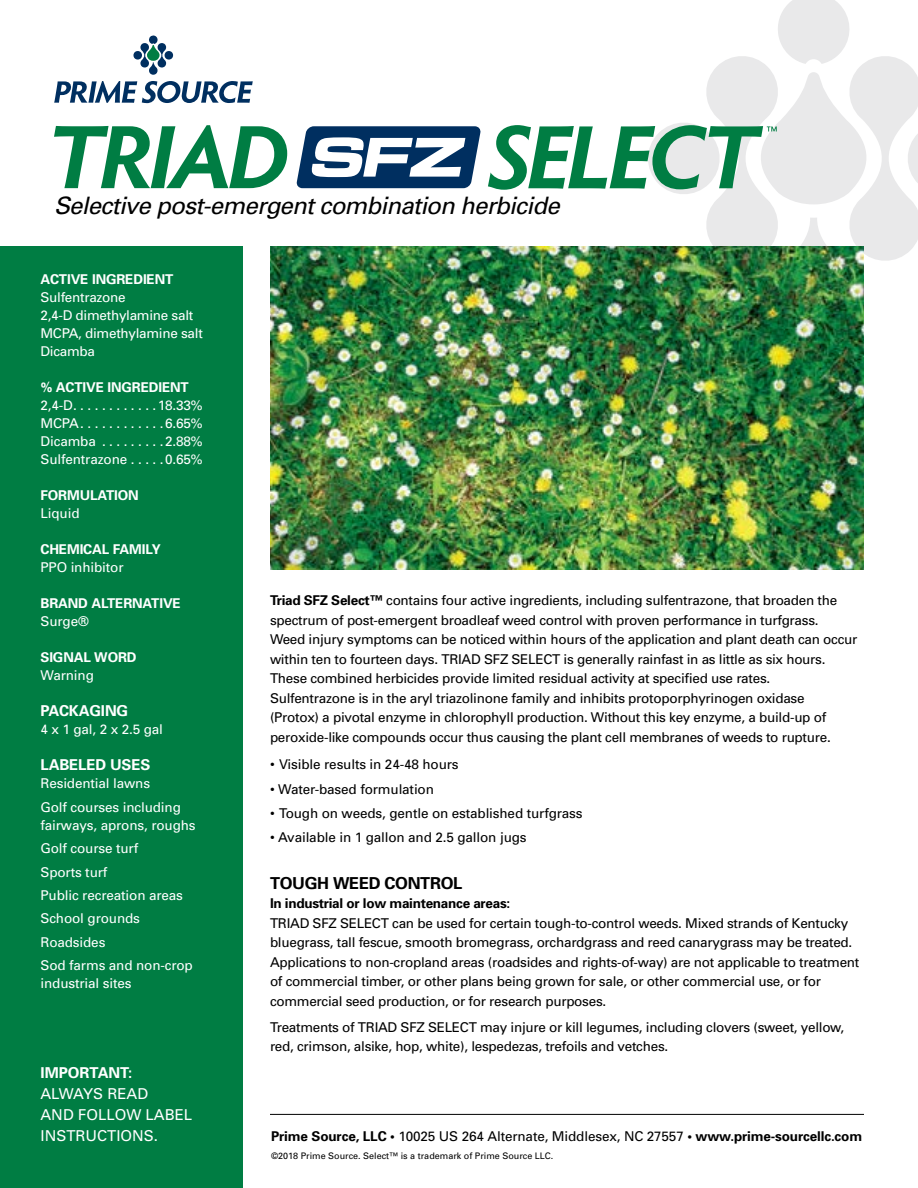
<style>
.page{position:relative;width:918px;height:1188px;background:#fff}
.page>*{position:absolute;margin:0;border:0;box-sizing:border-box;transform-origin:0 0}
.t1{font:italic 24px "Univers";letter-spacing:-.03em;color:#000}
.t2{font:700 16.5px "Univers";letter-spacing:-.02em;color:#000}
.t3{font:15px/21px "Univers";color:#fff}
.t4{font:700 15px "Univers";letter-spacing:-.01em;color:#fff}
.t5{font:13.5px/19.5px "Univers";letter-spacing:-.02em;color:#000}
.t6{font:13.5px/23.4px "Univers";letter-spacing:-.01em;color:#fff}
.t7{font:700 13.5px "Univers";letter-spacing:-.015em;color:#000}
.t8{font:700 13.5px "Univers";letter-spacing:-.01em;color:#fff}
.t9{font:9px "Univers";color:#000}
.s1{font-weight:700}
.s2{font-weight:400}
</style>
<div class="page">
<div style="left:0;top:246px;width:243px;height:942px;background:#007d43"></div>
<img style="left:270px;top:247px;width:594px;height:322px">
<hr style="left:270px;top:1114px;width:594px;height:1px;background:#000">
<svg style="left:133px;top:36px;width:41px;height:39px"></svg>
<svg style="left:54px;top:81px;width:199px;height:22px"></svg>
<svg style="left:296px;top:126px;width:185px;height:62px"></svg>
<svg style="left:54px;top:125px;width:233px;height:63px"></svg>
<img style="left:488px;top:0;width:430px;height:321px">
<h1 class="t1" style="left:54px;top:190px;width:507px">Selective post-emergent combination herbicide</h1>
<p class="t8" style="left:40px;top:271px;width:134px">ACTIVE INGREDIENT</p>
<p class="t6" style="left:40px;top:288px;width:164px;line-height:18px">Sulfentrazone<br>2,4-D dimethylamine salt<br>MCPA, dimethylamine salt<br>Dicamba</p>
<p class="t8" style="left:40px;top:379px;width:150px">% ACTIVE INGREDIENT</p>
<p class="t6" style="left:40px;top:394px;width:38px">2,4-D ...........</p>
<p class="t6" style="left:158px;top:394px;width:47px">18.33%</p>
<p class="t6" style="left:40px;top:412px;width:45px">MCPA ...........</p>
<p class="t6" style="left:165px;top:412px;width:39px">6.65%</p>
<p class="t6" style="left:40px;top:430px;width:60px">Dicamba .........</p>
<p class="t6" style="left:165px;top:430px;width:39px">2.88%</p>
<p class="t6" style="left:40px;top:448px;width:91px">Sulfentrazone .....</p>
<p class="t6" style="left:165px;top:448px;width:39px">0.65%</p>
<p class="t8" style="left:40px;top:487px;width:100px">FORMULATION</p>
<p class="t6" style="left:40px;top:502px;width:41px">Liquid</p>
<p class="t8" style="left:40px;top:541px;width:122px">CHEMICAL FAMILY</p>
<p class="t6" style="left:40px;top:556px;width:85px">PPO inhibitor</p>
<p class="t8" style="left:40px;top:595px;width:142px">BRAND ALTERNATIVE</p>
<p class="t6" style="left:40px;top:610px;width:50px">Surge®</p>
<p class="t8" style="left:40px;top:649px;width:98px">SIGNAL WORD</p>
<p class="t6" style="left:40px;top:664px;width:55px">Warning</p>
<p class="t4" style="left:40px;top:701px;width:89px">PACKAGING</p>
<p class="t6" style="left:40px;top:718px;width:124px">4 x 1 gal, 2 x 2.5 gal</p>
<p class="t4" style="left:40px;top:755px;width:112px">LABELED USES</p>
<p class="t6" style="left:40px;top:772px;width:142px">Residential lawns<br>Golf courses including</p>
<p class="t6" style="left:40px;top:813px;width:157px">fairways, aprons, roughs<br>Golf course turf<br>Sports turf<br>Public recreation areas<br>School grounds<br>Roadsides<br>Sod farms and non-crop</p>
<p class="t6" style="left:40px;top:971px;width:92px">industrial sites</p>
<p class="t4" style="left:40px;top:1063px;width:93px">IMPORTANT:</p>
<p class="t3" style="left:40px;top:1083px;width:153px">ALWAYS READ<br>AND FOLLOW LABEL<br>INSTRUCTIONS.</p>
<p class="t5" style="left:270px;top:590px;width:589px"><span class="s1">Triad SFZ Select™</span> contains four active ingredients, including sulfentrazone, that broaden the spectrum of post-emergent broadleaf weed control with proven performance in turfgrass.<br>Weed injury symptoms can be noticed within hours of the application and plant death can occur within ten to fourteen days. TRIAD SFZ SELECT is generally rainfast in as little as six hours.<br>These combined herbicides provide limited residual activity at specified use rates.<br>Sulfentrazone is in the aryl triazolinone family and inhibits protoporphyrinogen oxidase<br>(Protox) a pivotal enzyme in chlorophyll production. Without this key enzyme, a build-up of peroxide-like compounds occur thus causing the plant cell membranes of weeds to rupture.</p>
<p class="t5" style="left:270px;top:755px;width:190px">• Visible results in 24-48 hours</p>
<p class="t5" style="left:270px;top:779px;width:166px">• Water-based formulation</p>
<p class="t5" style="left:270px;top:803px;width:314px">• Tough on weeds, gentle on established turfgrass</p>
<p class="t5" style="left:270px;top:827px;width:258px">• Available in 1 gallon and 2.5 gallon jugs</p>
<p class="t2" style="left:270px;top:872px;width:194px">TOUGH WEED CONTROL</p>
<p class="t7" style="left:270px;top:895px;width:242px">In industrial or low maintenance areas:</p>
<p class="t5" style="left:270px;top:913px;width:591px">TRIAD SFZ SELECT can be used for certain tough-to-control weeds. Mixed strands of Kentucky bluegrass, tall fescue, smooth bromegrass, orchardgrass and reed canarygrass may be treated.<br>Applications to non-cropland areas (roadsides and rights-of-way) are not applicable to treatment of commercial timber, or other plans being grown for sale, or other commercial use, or for commercial seed production, or for research purposes.</p>
<p class="t5" style="left:270px;top:1017px;width:576px">Treatments of TRIAD SFZ SELECT may injure or kill legumes, including clovers (sweet, yellow, red, crimson, alsike, hop, white), lespedezas, trefoils and vetches.</p>
<p class="t7" style="left:271px;top:1128px;width:593px">Prime Source, LLC • <span class="s2">10025 US 264 Alternate, Middlesex, NC 27557</span> • www.prime-sourcellc.com</p>
<p class="t9" style="left:271px;top:1150px;width:284px">©2018 Prime Source. Select™ is a trademark of Prime Source LLC.</p>
</div>
